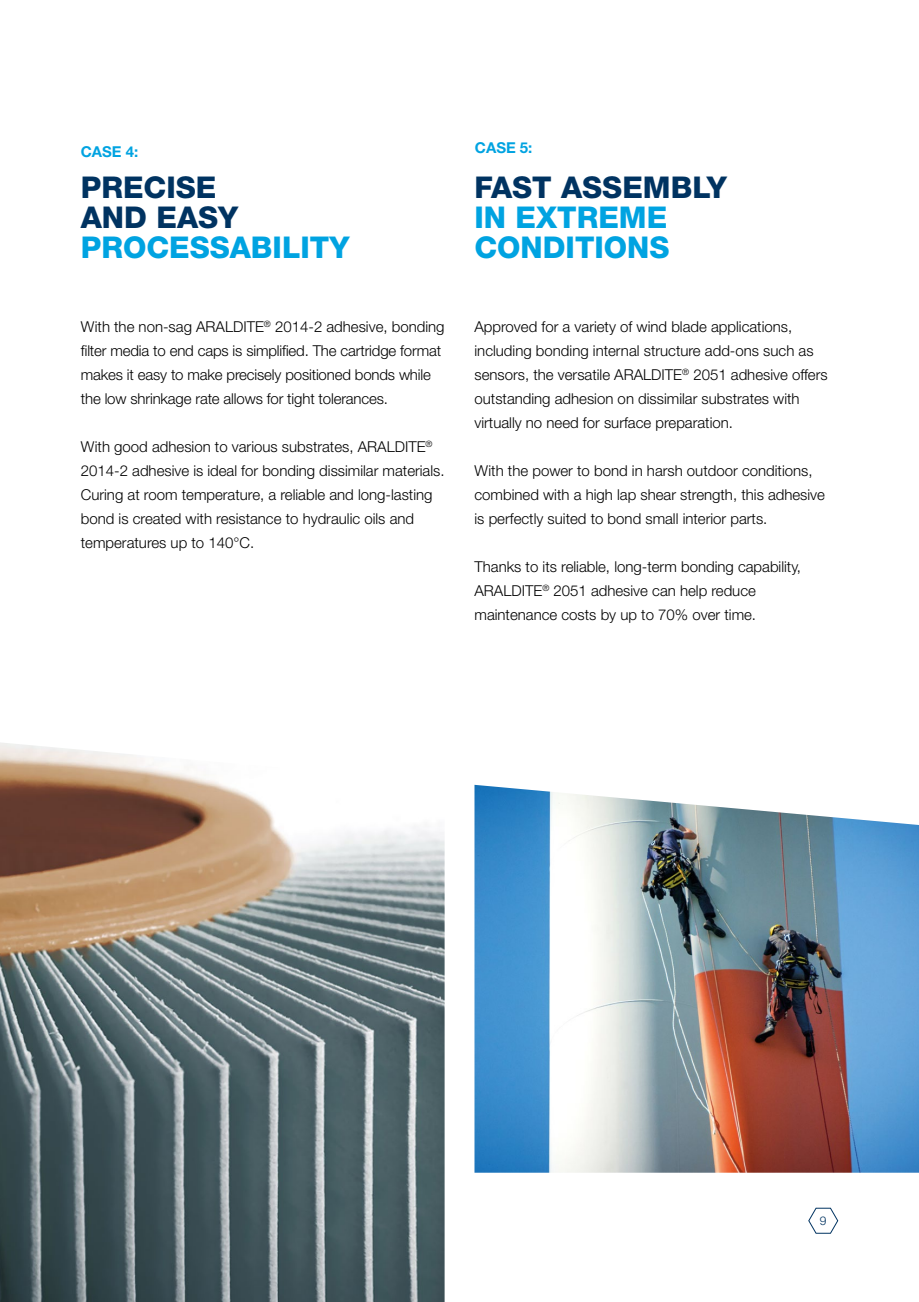
<style>
.page{position:relative;width:919px;height:1302px;background:#fff}
.page>*{position:absolute;margin:0;border:0;box-sizing:border-box;transform-origin:0 0}
.t1{font:800 30px/30px "Helvetica Neue LT Std";color:#00a3e1}
.t2{font:800 30px/30px "Helvetica Neue LT Std";color:#003361}
.t3{font:300 15px/24px "Helvetica Neue LT Std";color:#000}
.t4{font:700 15px "Helvetica Neue LT Std";color:#00a3e1}
.t5{font:300 12px "Helvetica Neue LT Std";color:#003361}
</style>
<div class="page">
<svg style="left:808px;top:1207px;width:30px;height:26px"></svg>
<img style="left:0;top:743px;width:444px;height:558px">
<img style="left:474px;top:784px;width:444px;height:388px">
<p class="t4" style="left:81px;top:142px;width:59px">CASE 4:</p>
<p class="t4" style="left:475px;top:138px;width:59px">CASE 5:</p>
<h1 class="t2" style="left:81px;top:172px;width:159px">PRECISE<br>AND EASY</h1>
<h1 class="t1" style="left:81px;top:232px;width:270px">PROCESSABILITY</h1>
<p class="t3" style="left:81px;top:314px;width:365px">With the non-sag ARALDITE<sup>®</sup> 2014-2 adhesive, bonding filter media to end caps is simplified. The cartridge format makes it easy to make precisely positioned bonds while the low shrinkage rate allows for tight tolerances.</p>
<p class="t3" style="left:81px;top:434px;width:365px">With good adhesion to various substrates, ARALDITE<sup>® </sup>2014-2 adhesive is ideal for bonding dissimilar materials.<br>Curing at room temperature, a reliable and long-lasting bond is created with resistance to hydraulic oils and temperatures up to 140°C.</p>
<h1 class="t2" style="left:474px;top:172px;width:254px">FAST ASSEMBLY</h1>
<h1 class="t1" style="left:474px;top:202px;width:197px">IN EXTREME<br>CONDITIONS</h1>
<p class="t3" style="left:474px;top:314px;width:354px">Approved for a variety of wind blade applications, including bonding internal structure add-ons such as sensors, the versatile ARALDITE<sup>®</sup> 2051 adhesive offers outstanding adhesion on dissimilar substrates with virtually no need for surface preparation.</p>
<p class="t3" style="left:474px;top:458px;width:352px">With the power to bond in harsh outdoor conditions, combined with a high lap shear strength, this adhesive is perfectly suited to bond small interior parts.</p>
<p class="t3" style="left:474px;top:554px;width:328px">Thanks to its reliable, long-term bonding capability,<br>ARALDITE<sup>®</sup> 2051 adhesive can help reduce maintenance costs by up to 70% over time.</p>
<p class="t5" style="left:819px;top:1213px;width:8px">9</p>
</div>
